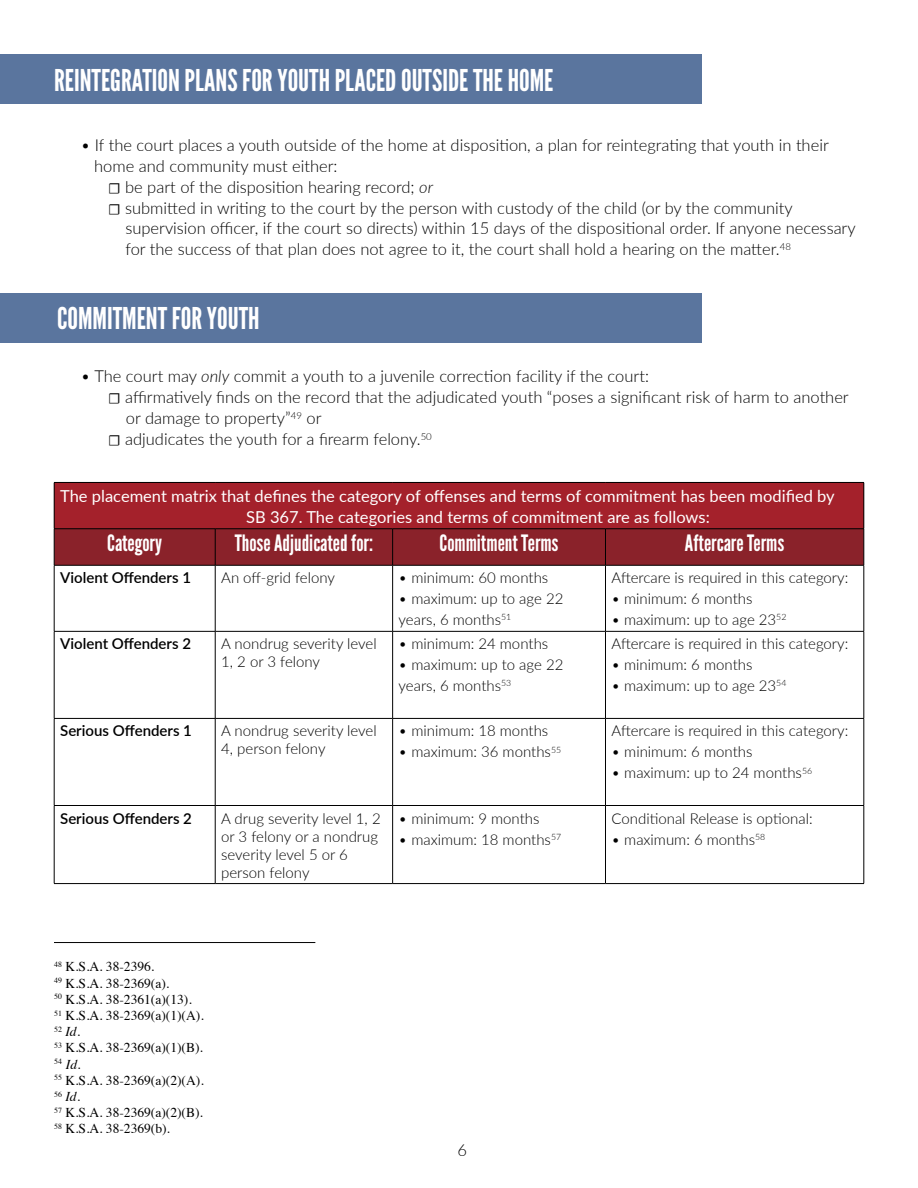
<style>
.page{position:relative;width:918px;height:1188px;background:#fff}
.page>*{position:absolute;margin:0;border:0;box-sizing:border-box;transform-origin:0 0}
.t1{font:30px "League Gothic";color:#fff}
.t2{font:22.5px "League Gothic";color:#fff}
.t3{font:300 16.5px/21px "Lato";color:#000}
.t4{font:16.5px/21px "Lato";color:#fff}
.t5{font:300 15px/18px "Lato";color:#000}
.t6{font:600 15px "Lato";color:#000}
.t7{font:13.5px/16.2px "Times";color:#000}
.s1{font-family:"Minion Pro";font-weight:400;font-size:15px}
.s2{font-style:italic}
</style>
<div class="page">
<div style="left:0;top:54px;width:702px;height:50px;background:#5a759e"></div>
<div style="left:0;top:293px;width:702px;height:49px;background:#5a759e"></div>
<div style="left:54px;top:482px;width:810px;height:47px;background:#a4212b"></div>
<div style="left:55px;top:529px;width:809px;height:36px;background:#8a222a"></div>
<hr style="left:54px;top:482px;width:161px;height:1px;background:#000">
<hr style="left:54px;top:483px;width:1px;height:46px;background:#000">
<hr style="left:215px;top:482px;width:178px;height:1px;background:#000">
<hr style="left:393px;top:482px;width:212px;height:1px;background:#000">
<hr style="left:605px;top:482px;width:259px;height:1px;background:#000">
<hr style="left:864px;top:483px;width:1px;height:46px;background:#000">
<hr style="left:54px;top:528px;width:161px;height:1px;background:#000">
<hr style="left:54px;top:529px;width:1px;height:36px;background:#000">
<hr style="left:215px;top:528px;width:178px;height:1px;background:#000">
<hr style="left:215px;top:529px;width:1px;height:36px;background:#000">
<hr style="left:393px;top:528px;width:212px;height:1px;background:#000">
<hr style="left:392px;top:529px;width:1px;height:36px;background:#000">
<hr style="left:605px;top:528px;width:259px;height:1px;background:#000">
<hr style="left:605px;top:529px;width:1px;height:36px;background:#000">
<hr style="left:864px;top:529px;width:1px;height:36px;background:#000">
<hr style="left:54px;top:565px;width:161px;height:1px;background:#000">
<hr style="left:54px;top:565px;width:1px;height:66px;background:#000">
<hr style="left:215px;top:565px;width:178px;height:1px;background:#000">
<hr style="left:215px;top:565px;width:1px;height:66px;background:#000">
<hr style="left:393px;top:565px;width:212px;height:1px;background:#000">
<hr style="left:392px;top:565px;width:1px;height:66px;background:#000">
<hr style="left:605px;top:565px;width:259px;height:1px;background:#000">
<hr style="left:605px;top:565px;width:1px;height:66px;background:#000">
<hr style="left:864px;top:565px;width:1px;height:66px;background:#000">
<hr style="left:54px;top:631px;width:161px;height:1px;background:#000">
<hr style="left:54px;top:632px;width:1px;height:86px;background:#000">
<hr style="left:215px;top:631px;width:178px;height:1px;background:#000">
<hr style="left:215px;top:632px;width:1px;height:86px;background:#000">
<hr style="left:393px;top:631px;width:212px;height:1px;background:#000">
<hr style="left:392px;top:632px;width:1px;height:86px;background:#000">
<hr style="left:605px;top:631px;width:259px;height:1px;background:#000">
<hr style="left:605px;top:632px;width:1px;height:86px;background:#000">
<hr style="left:864px;top:632px;width:1px;height:86px;background:#000">
<hr style="left:54px;top:718px;width:161px;height:1px;background:#000">
<hr style="left:54px;top:719px;width:1px;height:86px;background:#000">
<hr style="left:215px;top:718px;width:178px;height:1px;background:#000">
<hr style="left:215px;top:719px;width:1px;height:86px;background:#000">
<hr style="left:393px;top:718px;width:212px;height:1px;background:#000">
<hr style="left:392px;top:719px;width:1px;height:86px;background:#000">
<hr style="left:605px;top:718px;width:259px;height:1px;background:#000">
<hr style="left:605px;top:719px;width:1px;height:86px;background:#000">
<hr style="left:864px;top:719px;width:1px;height:86px;background:#000">
<hr style="left:54px;top:805px;width:161px;height:1px;background:#000">
<hr style="left:54px;top:806px;width:1px;height:77px;background:#000">
<hr style="left:215px;top:805px;width:178px;height:1px;background:#000">
<hr style="left:215px;top:806px;width:1px;height:77px;background:#000">
<hr style="left:393px;top:805px;width:212px;height:1px;background:#000">
<hr style="left:392px;top:806px;width:1px;height:77px;background:#000">
<hr style="left:605px;top:805px;width:259px;height:1px;background:#000">
<hr style="left:605px;top:806px;width:1px;height:77px;background:#000">
<hr style="left:864px;top:806px;width:1px;height:77px;background:#000">
<hr style="left:54px;top:883px;width:161px;height:1px;background:#000">
<hr style="left:215px;top:883px;width:178px;height:1px;background:#000">
<hr style="left:393px;top:883px;width:212px;height:1px;background:#000">
<hr style="left:605px;top:883px;width:259px;height:1px;background:#000">
<hr style="left:54px;top:942px;width:261px;height:1px;background:#000">
<h1 class="t1" style="left:54px;top:62px;width:501px">REINTEGRATION PLANS FOR YOUTH PLACED OUTSIDE THE HOME</h1>
<p class="t3" style="left:81px;top:134px;width:750px">• If the court places a youth outside of the home at disposition, a plan for reintegrating that youth in their</p>
<p class="t3" style="left:94px;top:155px;width:245px">home and community must either:</p>
<p class="t3" style="left:108px;top:176px;width:327px"><span class="s1">☐</span> be part of the disposition hearing record; <span class="s2">or</span></p>
<p class="t3" style="left:108px;top:197px;width:686px"><span class="s1">☐</span> submitted in writing to the court by the person with custody of the child (or by the community</p>
<p class="t3" style="left:125px;top:217px;width:732px">supervision officer, if the court so directs) within 15 days of the dispositional order. If anyone necessary for the success of that plan does not agree to it, the court shall hold a hearing on the matter.<sup>48</sup></p>
<h1 class="t1" style="left:57px;top:300px;width:204px">COMMITMENT FOR YOUTH</h1>
<p class="t3" style="left:81px;top:365px;width:570px">• The court may <span class="s2">only</span> commit a youth to a juvenile correction facility if the court:</p>
<p class="t3" style="left:108px;top:386px;width:742px"><span class="s1">☐</span> affirmatively finds on the record that the adjudicated youth “poses a significant risk of harm to another</p>
<p class="t3" style="left:126px;top:407px;width:197px">or damage to property”<sup>49</sup> or</p>
<p class="t3" style="left:108px;top:428px;width:325px"><span class="s1">☐</span> adjudicates the youth for a firearm felony.<sup>50</sup></p>
<p class="t4" style="left:246px;top:485px;width:590px;text-indent:-186px">The placement matrix that defines the category of offenses and terms of commitment has been modified by<br>SB 367. The categories and terms of commitment are as follows:</p>
<h2 class="t2" style="left:107px;top:530px;width:56px">Category</h2>
<h2 class="t2" style="left:235px;top:530px;width:140px">Those Adjudicated for:</h2>
<h2 class="t2" style="left:440px;top:530px;width:121px">Commitment Terms</h2>
<h2 class="t2" style="left:685px;top:530px;width:101px">Aftercare Terms</h2>
<p class="t6" style="left:60px;top:567px;width:132px">Violent Offenders 1</p>
<p class="t5" style="left:221px;top:568px;width:115px">An off-grid felony</p>
<p class="t5" style="left:399px;top:568px;width:151px">• minimum: 60 months</p>
<p class="t5" style="left:399px;top:588px;width:166px;line-height:21px">• maximum: up to age 22 years, 6 months<sup>51</sup></p>
<p class="t5" style="left:611px;top:568px;width:238px">Aftercare is required in this category:</p>
<p class="t5" style="left:611px;top:589px;width:142px">• minimum: 6 months</p>
<p class="t5" style="left:611px;top:610px;width:176px">• maximum: up to age 23<sup>52</sup></p>
<p class="t6" style="left:60px;top:633px;width:132px">Violent Offenders 2</p>
<p class="t5" style="left:221px;top:634px;width:157px">A nondrug severity level<br>1, 2 or 3 felony</p>
<p class="t5" style="left:399px;top:634px;width:151px">• minimum: 24 months</p>
<p class="t5" style="left:399px;top:654px;width:166px;line-height:21px">• maximum: up to age 22 years, 6 months<sup>53</sup></p>
<p class="t6" style="left:60px;top:720px;width:133px">Serious Offenders 1</p>
<p class="t5" style="left:221px;top:722px;width:157px">A nondrug severity level<br>4, person felony</p>
<p class="t5" style="left:399px;top:722px;width:151px">• minimum: 18 months</p>
<p class="t5" style="left:399px;top:743px;width:164px">• maximum: 36 months<sup>55</sup></p>
<p class="t6" style="left:60px;top:807px;width:133px">Serious Offenders 2</p>
<p class="t5" style="left:221px;top:809px;width:161px">A drug severity level 1, 2 or 3 felony or a nondrug severity level 5 or 6 person felony</p>
<p class="t5" style="left:399px;top:809px;width:142px">• minimum: 9 months</p>
<p class="t5" style="left:399px;top:830px;width:164px">• maximum: 18 months<sup>57</sup></p>
<p class="t7" style="left:54px;top:958px;width:151px"><sup>48</sup> K.S.A. 38-2396.<br><sup>49</sup> K.S.A. 38-2369(a).<br><sup>50</sup> K.S.A. 38-2361(a)(13).<br><sup>51</sup> K.S.A. 38-2369(a)(1)(A).<br><sup>52</sup> <span class="s2">Id.<br></span><sup>53</sup> K.S.A. 38-2369(a)(1)(B).<br><sup>54</sup> <span class="s2">Id.<br></span><sup>55</sup> K.S.A. 38-2369(a)(2)(A).<br><sup>56</sup> <span class="s2">Id.<br></span><sup>57</sup> K.S.A. 38-2369(a)(2)(B).<br><sup>58</sup> K.S.A. 38-2369(b).</p>
<p class="t3" style="left:458px;top:1139px;width:11px">6</p>
<p class="t5" style="left:611px;top:634px;width:238px">Aftercare is required in this category:</p>
<p class="t5" style="left:611px;top:655px;width:142px">• minimum: 6 months</p>
<p class="t5" style="left:611px;top:676px;width:176px">• maximum: up to age 23<sup>54</sup></p>
<p class="t5" style="left:611px;top:722px;width:238px">Aftercare is required in this category:</p>
<p class="t5" style="left:611px;top:743px;width:142px">• minimum: 6 months</p>
<p class="t5" style="left:611px;top:764px;width:202px">• maximum: up to 24 months<sup>56</sup></p>
<p class="t5" style="left:611px;top:809px;width:203px">Conditional Release is optional:</p>
<p class="t5" style="left:611px;top:830px;width:155px">• maximum: 6 months<sup>58</sup></p>
</div>
